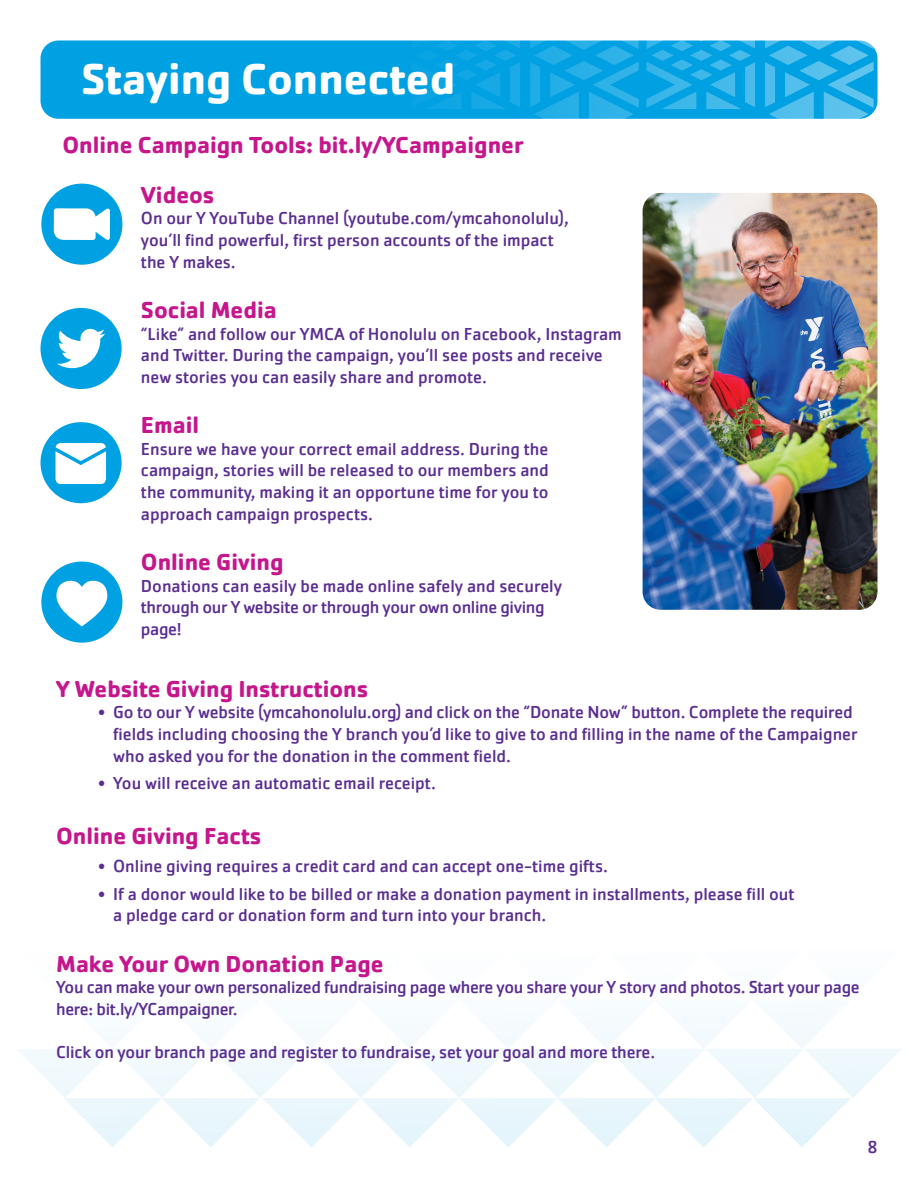
<style>
.page{position:relative;width:918px;height:1188px;background:#fff}
.page>*{position:absolute;margin:0;border:0;box-sizing:border-box;transform-origin:0 0}
.t1{font:700 45px "Cachet Pro";color:#fff}
.t2{font:700 24px "Cachet Pro";color:#c5168c}
.t3{font:18px/21.6px "Cachet Pro";color:#5b2e91}
.t4{font:18px/21.6px "Cachet Pro";letter-spacing:-.02em;color:#5b2e91}
</style>
<div class="page">
<div style="left:40px;top:40px;width:838px;height:79px;background:#00a1e3;border-radius:18px"></div>
<svg style="left:17px;top:1017px;width:884px;height:130px"></svg>
<svg style="left:408px;top:40px;width:469px;height:79px"></svg>
<img style="left:643px;top:193px;width:235px;height:417px">
<div style="left:41px;top:562px;width:81px;height:81px;background:#00a1e3;border-radius:50%"></div>
<svg style="left:56px;top:581px;width:51px;height:45px"></svg>
<div style="left:41px;top:422px;width:81px;height:81px;background:#00a1e3;border-radius:50%"></div>
<svg style="left:55px;top:443px;width:51px;height:41px;background:#e1f3fb"></svg>
<div style="left:41px;top:184px;width:81px;height:81px;background:#00a1e3;border-radius:50%"></div>
<svg style="left:54px;top:208px;width:56px;height:32px;background:#e7f6fc"></svg>
<div style="left:41px;top:308px;width:81px;height:81px;background:#00a1e3;border-radius:50%"></div>
<svg style="left:57px;top:329px;width:48px;height:39px"></svg>
<p class="t1" style="left:81px;top:50px;width:376px">Staying Connected</p>
<p class="t2" style="left:62px;top:130px;width:462px">Online Campaign Tools: bit.ly/YCampaigner</p>
<p class="t2" style="left:141px;top:180px;width:75px">Videos</p>
<p class="t3" style="left:141px;top:208px;width:429px">On our Y YouTube Channel (youtube.com/ymcahonolulu),</p>
<p class="t3" style="left:141px;top:229px;width:414px">you’ll find powerful, first person accounts of the impact</p>
<p class="t3" style="left:141px;top:251px;width:96px">the Y makes.</p>
<p class="t2" style="left:141px;top:295px;width:137px">Social Media</p>
<p class="t3" style="left:141px;top:323px;width:482px">“Like” and follow our YMCA of Honolulu on Facebook, Instagram and Twitter. During the campaign, you’ll see posts and receive new stories you can easily share and promote.</p>
<p class="t2" style="left:141px;top:410px;width:60px">Email</p>
<p class="t3" style="left:141px;top:438px;width:409px">Ensure we have your correct email address. During the campaign, stories will be released to our members and</p>
<p class="t3" style="left:141px;top:481px;width:409px">the community, making it an opportune time for you to approach campaign prospects.</p>
<p class="t2" style="left:141px;top:547px;width:144px">Online Giving</p>
<p class="t3" style="left:141px;top:575px;width:423px">Donations can easily be made online safely and securely</p>
<p class="t4" style="left:141px;top:597px;width:405px">through our Y website or through your own online giving page!</p>
<p class="t2" style="left:56px;top:674px;width:314px">Y Website Giving Instructions</p>
<p class="t3" style="left:113px;top:702px;width:746px;text-indent:-15px">• Go to our Y website (ymcahonolulu.org) and click on the “Donate Now” button. Complete the required fields including choosing the Y branch you’d like to give to and filling in the name of the Campaigner who asked you for the donation in the comment field.</p>
<p class="t3" style="left:98px;top:773px;width:339px">• You will receive an automatic email receipt.</p>
<p class="t2" style="left:56px;top:821px;width:207px">Online Giving Facts</p>
<p class="t3" style="left:98px;top:855px;width:511px">• Online giving requires a credit card and can accept one-time gifts.</p>
<p class="t3" style="left:113px;top:883px;width:683px;text-indent:-15px">• If a donor would like to be billed or make a donation payment in installments, please fill out a pledge card or donation form and turn into your branch.</p>
<p class="t2" style="left:56px;top:949px;width:329px">Make Your Own Donation Page</p>
<p class="t4" style="left:56px;top:977px;width:805px">You can make your own personalized fundraising page where you share your Y story and photos. Start your page here: bit.ly/YCampaigner.</p>
<p class="t3" style="left:56px;top:1041px;width:601px">Click on your branch page and register to fundraise, set your goal and more there.</p>
<p class="t3" style="left:868px;top:1136px;width:11px">8</p>
</div>
